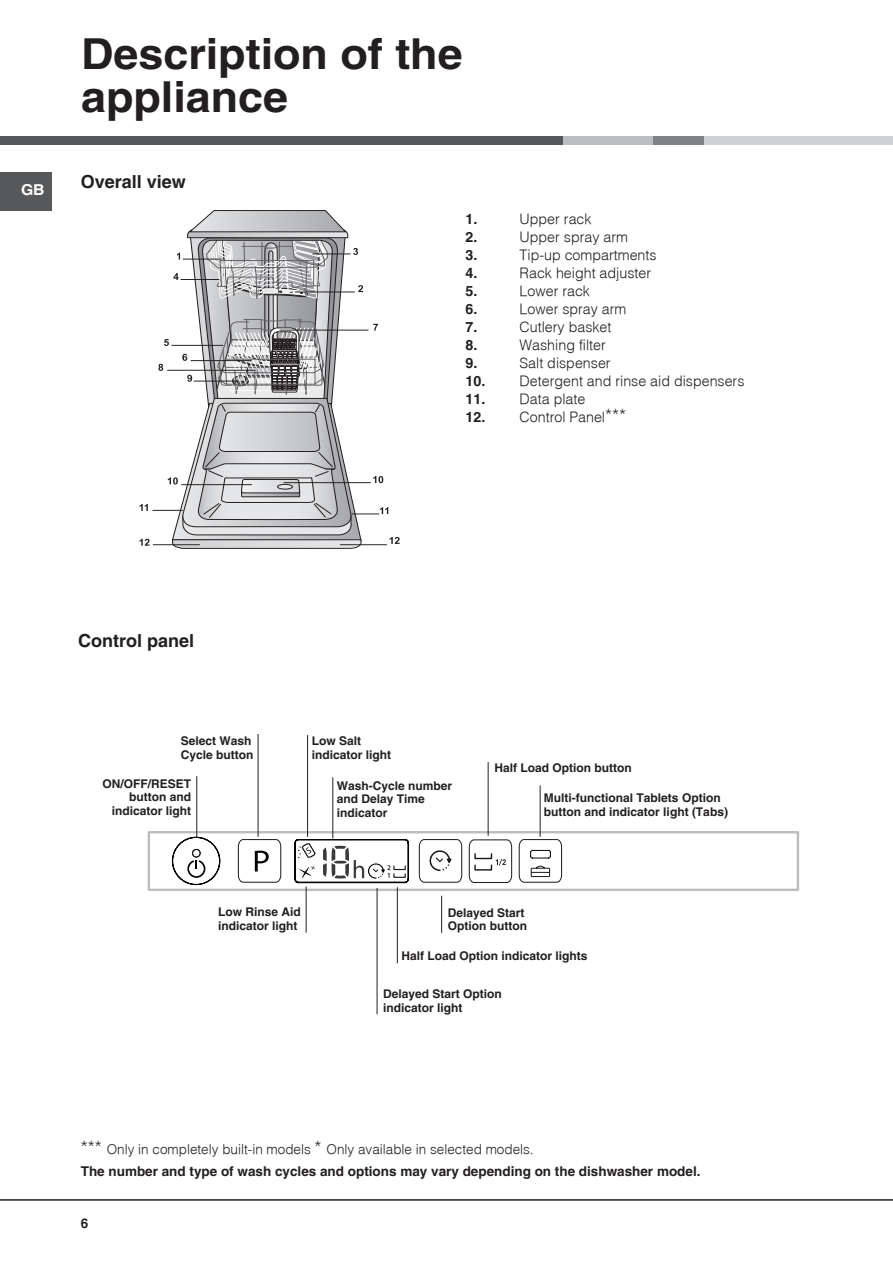
<style>
.page{position:relative;width:893px;height:1263px;background:#fff}
.page>*{position:absolute;margin:0;border:0;box-sizing:border-box;transform-origin:0 0}
.HEAD_1{font:700 42.75px/43.5px "Helvetica";color:#231f20;scale:1.05 1}
.HEAD_2{font:700 18px "Helvetica";color:#231f20}
.t1{font:700 15px "Helvetica";color:#fff;scale:1.05 1}
.BODY_TEXT{font:300 14.25px "Helvetica";color:#231f20}
.BODY_TEXT-2{font:700 14.25px "Helvetica";color:#231f20}
.BODY_TEXT_bullet_lis{font:700 13.5px "Helvetica";color:#231f20}
.BODY_TEXT-3{font:300 13.5px "Helvetica";color:#231f20}
.BODY_TEXT-4{font:700 12px/13.5px "Helvetica";color:#231f20}
.s1{font-weight:700}
.s2{font-size:18px}
</style>
<div class="page">
<div style="left:0;top:136px;width:893px;height:9px;background:#57585a"></div>
<div style="left:563px;top:136px;width:90px;height:9px;background:#bcbdc0"></div>
<div style="left:653px;top:136px;width:52px;height:9px;background:#808285"></div>
<div style="left:704px;top:136px;width:189px;height:9px;background:#d1d2d4"></div>
<hr style="left:0;top:1199px;width:893px;height:2px;background:#231f20">
<div style="left:0;top:172px;width:51px;height:38px;background:#57585a"></div>
<hr style="left:152px;top:510px;width:31px;height:1px;background:#231f20">
<svg style="left:139px;top:504px;width:9px;height:7px"></svg>
<svg style="left:158px;top:210px;width:242px;height:338px"></svg>
<hr style="left:153px;top:544px;width:47px;height:1px;background:#231f20">
<svg style="left:139px;top:539px;width:11px;height:7px"></svg>
<div style="left:148px;top:831px;width:651px;height:60px;border:2px solid #bcbdc0"></div>
<svg style="left:172px;top:837px;width:48px;height:48px"></svg>
<svg style="left:238px;top:839px;width:324px;height:44px"></svg>
<hr style="left:307px;top:735px;width:1px;height:102px;background:#231f20">
<hr style="left:333px;top:777px;width:1px;height:61px;background:#231f20">
<hr style="left:397px;top:887px;width:1px;height:76px;background:#231f20">
<hr style="left:540px;top:785px;width:1px;height:52px;background:#231f20">
<hr style="left:196px;top:776px;width:1px;height:61px;background:#231f20">
<hr style="left:258px;top:734px;width:1px;height:103px;background:#231f20">
<hr style="left:306px;top:886px;width:1px;height:47px;background:#231f20">
<hr style="left:441px;top:896px;width:1px;height:37px;background:#231f20">
<hr style="left:488px;top:762px;width:1px;height:74px;background:#231f20">
<hr style="left:377px;top:888px;width:1px;height:126px;background:#231f20">
<p class="t1" style="left:21px;top:180px;width:24px">GB</p>
<p class="HEAD_1" style="left:81px;top:31px;width:365px">Description of the appliance</p>
<p class="HEAD_2" style="left:81px;top:170px;width:107px">Overall view</p>
<p class="BODY_TEXT-2" style="left:466px;top:211px;width:13px">1.</p>
<p class="BODY_TEXT" style="left:520px;top:210px;width:74px">Upper rack</p>
<p class="BODY_TEXT-2" style="left:466px;top:229px;width:13px">2.</p>
<p class="BODY_TEXT" style="left:520px;top:228px;width:110px">Upper spray arm</p>
<p class="BODY_TEXT-2" style="left:466px;top:247px;width:13px">3.</p>
<p class="BODY_TEXT" style="left:520px;top:246px;width:138px">Tip-up compartments</p>
<p class="BODY_TEXT-2" style="left:466px;top:265px;width:13px">4.</p>
<p class="BODY_TEXT" style="left:520px;top:264px;width:133px">Rack height adjuster</p>
<p class="BODY_TEXT-2" style="left:466px;top:283px;width:13px">5.</p>
<p class="BODY_TEXT" style="left:520px;top:282px;width:72px">Lower rack</p>
<p class="BODY_TEXT-2" style="left:466px;top:301px;width:13px">6.</p>
<p class="BODY_TEXT" style="left:520px;top:300px;width:108px">Lower spray arm</p>
<p class="BODY_TEXT-2" style="left:466px;top:319px;width:13px">7.</p>
<p class="BODY_TEXT" style="left:520px;top:318px;width:93px">Cutlery basket</p>
<p class="BODY_TEXT-2" style="left:466px;top:337px;width:13px">8.</p>
<p class="BODY_TEXT" style="left:520px;top:336px;width:88px">Washing filter</p>
<p class="BODY_TEXT-2" style="left:466px;top:355px;width:13px">9.</p>
<p class="BODY_TEXT" style="left:520px;top:354px;width:93px">Salt dispenser</p>
<p class="BODY_TEXT" style="left:466px;top:372px;width:280px"><span class="s1">10.</span> Detergent and rinse aid dispensers</p>
<p class="BODY_TEXT" style="left:466px;top:390px;width:121px"><span class="s1">11.</span> Data plate</p>
<p class="BODY_TEXT" style="left:466px;top:408px;width:162px"><span class="s1">12.</span> Control Panel<span class="s2">***</span></p>
<p class="HEAD_2" style="left:78px;top:630px;width:118px">Control panel</p>
<p class="BODY_TEXT-4" style="left:181px;top:734px;width:74px">Select Wash<br>Cycle button</p>
<p class="BODY_TEXT-4" style="left:103px;top:776px;width:90px;text-align:right">ON/OFF/RESET button and indicator light</p>
<p class="BODY_TEXT-4" style="left:312px;top:734px;width:51px">Low Salt</p>
<p class="BODY_TEXT-4" style="left:312px;top:748px;width:81px">indicator light</p>
<p class="BODY_TEXT-4" style="left:337px;top:779px;width:117px">Wash-Cycle number and Delay Time indicator</p>
<p class="BODY_TEXT-4" style="left:495px;top:761px;width:139px">Half Load Option button</p>
<p class="BODY_TEXT-4" style="left:544px;top:791px;width:186px">Multi-functional Tablets Option button and indicator light (Tabs)</p>
<p class="BODY_TEXT-4" style="left:218px;top:905px;width:84px">Low Rinse Aid</p>
<p class="BODY_TEXT-4" style="left:218px;top:918px;width:81px">indicator light</p>
<p class="BODY_TEXT-4" style="left:448px;top:905px;width:78px">Delayed Start</p>
<p class="BODY_TEXT-4" style="left:448px;top:919px;width:81px">Option button</p>
<p class="BODY_TEXT-4" style="left:401px;top:949px;width:188px">Half Load Option indicator lights</p>
<p class="BODY_TEXT-4" style="left:383px;top:987px;width:120px">Delayed Start Option indicator light</p>
<p class="BODY_TEXT-3" style="left:81px;top:1141px;width:454px"><span class="s2">***</span> Only in completely built-in models <span class="s2">*</span> Only available in selected models.</p>
<p class="BODY_TEXT_bullet_lis" style="left:81px;top:1163px;width:621px">The number and type of wash cycles and options may vary depending on the dishwasher model.</p>
<p class="BODY_TEXT_bullet_lis" style="left:81px;top:1215px;width:9px">6</p>
</div>
